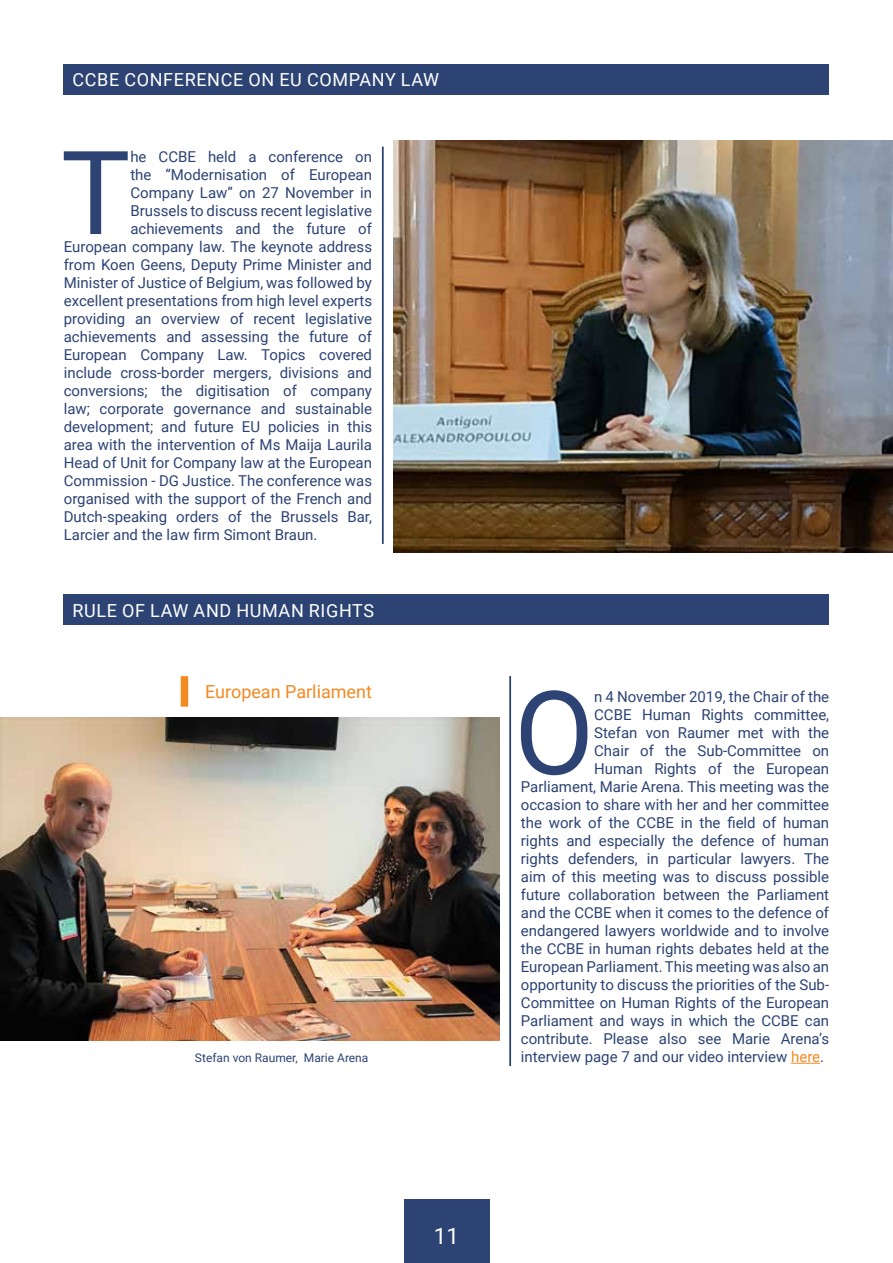
<style>
.page{position:relative;width:893px;height:1263px;background:#fff}
.page>*{position:absolute;margin:0;border:0;box-sizing:border-box;transform-origin:0 0}
.t1{font:116.25px "Roboto";color:#2c4373}
.t2{font:22.5px "Roboto";color:#fff}
.t3{font:18px "Roboto";letter-spacing:.035em;color:#fff}
.t4{font:18px "Roboto";color:#f28a22}
.t5{font:15px "Roboto";color:#2c4373}
.t6{font:12px "Roboto";color:#2c4373}
.s1{color:#f28a22}
</style>
<div class="page">
<hr style="left:382px;top:147px;width:1px;height:397px;background:#2c4373">
<svg style="left:791px;top:1063px;width:29px;height:1px"></svg>
<hr style="left:509px;top:676px;width:2px;height:390px;background:#2c4373">
<div style="left:64px;top:64px;width:765px;height:30px;background:#2c4373"></div>
<div style="left:64px;top:595px;width:765px;height:30px;background:#2c4373"></div>
<img style="left:393px;top:140px;width:500px;height:413px">
<img style="left:0;top:717px;width:500px;height:323px">
<div style="left:404px;top:1199px;width:85px;height:64px;background:#2c4373"></div>
<div style="left:181px;top:676px;width:7px;height:31px;background:#f28a22"></div>
<p class="t3" style="left:73px;top:67px;width:368px">CCBE CONFERENCE ON EU COMPANY LAW</p>
<h1 class="t1" style="left:61px;top:111px;width:71px">T</h1>
<p class="t5" style="left:130px;top:146px;width:243px">he CCBE held a conference on</p>
<p class="t5" style="left:130px;top:164px;width:243px">the “Modernisation of European</p>
<p class="t5" style="left:130px;top:182px;width:243px">Company Law” on 27 November in</p>
<p class="t5" style="left:130px;top:200px;width:243px">Brussels to discuss recent legislative</p>
<p class="t5" style="left:130px;top:218px;width:243px">achievements and the future of</p>
<p class="t5" style="left:64px;top:236px;width:310px">European company law. The keynote address</p>
<p class="t5" style="left:64px;top:254px;width:310px">from Koen Geens, Deputy Prime Minister and</p>
<p class="t5" style="left:64px;top:272px;width:310px">Minister of Justice of Belgium, was followed by</p>
<p class="t5" style="left:64px;top:290px;width:310px">excellent presentations from high level experts</p>
<p class="t5" style="left:64px;top:308px;width:310px">providing an overview of recent legislative</p>
<p class="t5" style="left:64px;top:326px;width:310px">achievements and assessing the future of</p>
<p class="t5" style="left:64px;top:344px;width:310px">European Company Law. Topics covered</p>
<p class="t5" style="left:64px;top:362px;width:310px">include cross-border mergers, divisions and</p>
<p class="t5" style="left:64px;top:380px;width:310px">conversions; the digitisation of company</p>
<p class="t5" style="left:64px;top:398px;width:310px">law; corporate governance and sustainable</p>
<p class="t5" style="left:64px;top:416px;width:310px">development; and future EU policies in this</p>
<p class="t5" style="left:64px;top:434px;width:310px">area with the intervention of Ms Maija Laurila</p>
<p class="t5" style="left:64px;top:452px;width:310px">Head of Unit for Company law at the European</p>
<p class="t5" style="left:64px;top:470px;width:310px">Commission - DG Justice. The conference was</p>
<p class="t5" style="left:64px;top:488px;width:310px">organised with the support of the French and</p>
<p class="t5" style="left:64px;top:506px;width:310px">Dutch-speaking orders of the Brussels Bar,</p>
<p class="t5" style="left:64px;top:524px;width:255px">Larcier and the law firm Simont Braun.</p>
<p class="t3" style="left:73px;top:598px;width:303px">RULE OF LAW AND HUMAN RIGHTS</p>
<p class="t4" style="left:205px;top:679px;width:168px">European Parliament</p>
<p class="t6" style="left:195px;top:1049px;width:175px">Stefan von Raumer, Marie Arena</p>
<h2 class="t2" style="left:434px;top:1220px;width:27px">11</h2>
<h1 class="t1" style="left:514px;top:651px;width:81px">O</h1>
<p class="t5" style="left:594px;top:686px;width:237px">n 4 November 2019, the Chair of the</p>
<p class="t5" style="left:594px;top:704px;width:237px">CCBE Human Rights committee,</p>
<p class="t5" style="left:594px;top:722px;width:237px">Stefan von Raumer met with the</p>
<p class="t5" style="left:594px;top:740px;width:237px">Chair of the Sub-Committee on</p>
<p class="t5" style="left:594px;top:758px;width:237px">Human Rights of the European</p>
<p class="t5" style="left:521px;top:776px;width:310px">Parliament, Marie Arena. This meeting was the</p>
<p class="t5" style="left:521px;top:794px;width:310px">occasion to share with her and her committee</p>
<p class="t5" style="left:521px;top:812px;width:310px">the work of the CCBE in the field of human</p>
<p class="t5" style="left:521px;top:830px;width:310px">rights and especially the defence of human</p>
<p class="t5" style="left:521px;top:848px;width:310px">rights defenders, in particular lawyers. The</p>
<p class="t5" style="left:521px;top:866px;width:310px">aim of this meeting was to discuss possible</p>
<p class="t5" style="left:521px;top:884px;width:310px">future collaboration between the Parliament</p>
<p class="t5" style="left:521px;top:902px;width:310px">and the CCBE when it comes to the defence of</p>
<p class="t5" style="left:521px;top:920px;width:310px">endangered lawyers worldwide and to involve</p>
<p class="t5" style="left:521px;top:938px;width:310px">the CCBE in human rights debates held at the</p>
<p class="t5" style="left:521px;top:956px;width:310px">European Parliament. This meeting was also an</p>
<p class="t5" style="left:521px;top:974px;width:310px">opportunity to discuss the priorities of the Sub-</p>
<p class="t5" style="left:521px;top:992px;width:310px">Committee on Human Rights of the European</p>
<p class="t5" style="left:521px;top:1010px;width:310px">Parliament and ways in which the CCBE can</p>
<p class="t5" style="left:521px;top:1028px;width:310px">contribute. Please also see Marie Arena’s</p>
<p class="t5" style="left:521px;top:1046px;width:305px">interview page 7 and our video interview <span class="s1">here</span>.</p>
</div>
